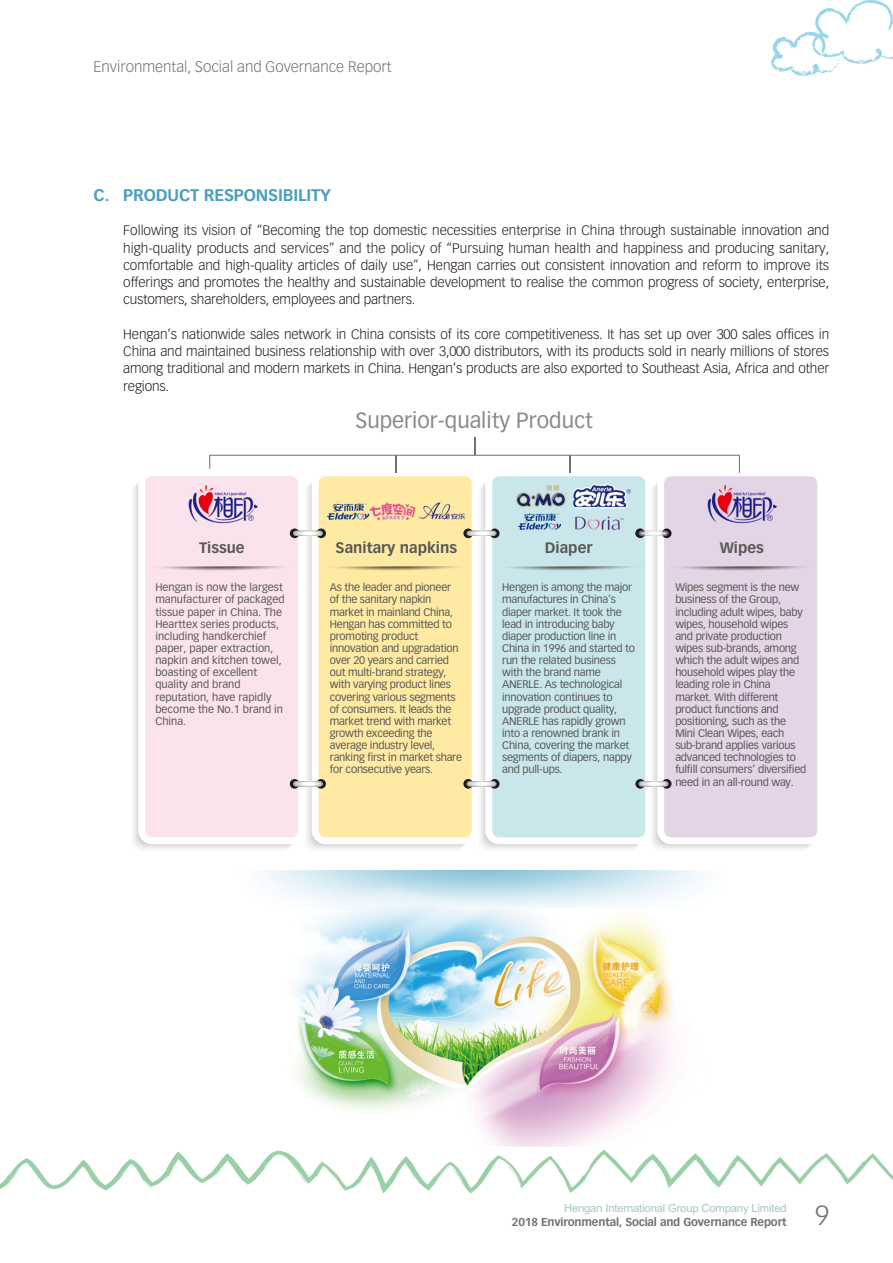
<style>
.page{position:relative;width:893px;height:1263px;background:#fff}
.page>*{position:absolute;margin:0;border:0;box-sizing:border-box;transform-origin:0 0}
.t1{font:300 27px "Vectora LT Std";color:#717171}
.t2{font:21.6px "Vectora LT Std";color:#898989}
.t3{font:700 16.5px "Vectora LT Std";letter-spacing:-.01em;color:#4c9fbf}
.t4{font:300 15px "Vectora LT Std";color:#717171}
.t5{font:700 14.85px "Vectora LT Std";color:#595857}
.t6{font:300 13.5px/17.2px "Vectora LT Std";letter-spacing:-.01em;color:#231916;text-align:justify}
.t7{font:700 11.25px "Vectora LT Std";letter-spacing:-.015em;color:#717171}
.t8{font:11.25px "M Hei HK Bold E Ten B5 H";letter-spacing:-.015em;color:#a5c5c8}
.t9{font:10.8px/12.1px "Vectora LT Std";letter-spacing:-.02em;color:#595857}
.t10{font:10.8px/12.1px "Vectora LT Std";color:#595857}
</style>
<div class="page">
<svg style="left:771px;top:0;width:122px;height:76px"></svg>
<svg style="left:0;top:1149px;width:893px;height:45px"></svg>
<svg style="left:215px;top:1169px;width:6px;height:6px"></svg>
<svg style="left:62px;top:1175px;width:14px;height:12px"></svg>
<svg style="left:138px;top:1174px;width:15px;height:15px"></svg>
<svg style="left:318px;top:476px;width:154px;height:12px;background:#ffeaa7"></svg>
<svg style="left:138px;top:476px;width:160px;height:368px;fill:#fbe3ed"></svg>
<svg style="left:492px;top:476px;width:154px;height:12px"></svg>
<svg style="left:664px;top:476px;width:154px;height:361px;background:#e5d8e8"></svg>
<svg style="left:209px;top:438px;width:531px;height:35px"></svg>
<img style="left:812px;top:564px;width:4px;height:7px">
<img style="left:182px;top:481px;width:79px;height:7px">
<img style="left:701px;top:481px;width:79px;height:7px">
<img style="left:573px;top:482px;width:58px;height:6px">
<img style="left:516px;top:483px;width:52px;height:5px">
<svg style="left:139px;top:488px;width:673px;height:361px;background:#e8e1d9"></svg>
<img style="left:264px;top:871px;width:437px;height:275px">
<h3 class="t4" style="left:94px;top:59px;width:299px">Environmental, Social and Governance Report</h3>
<h3 class="t3" style="left:94px;top:187px;width:239px">C. PRODUCT RESPONSIBILITY</h3>
<p class="t6" style="left:123px;top:223px;width:707px">Following its vision of “Becoming the top domestic necessities enterprise in China through sustainable innovation and high-quality products and services” and the policy of “Pursuing human health and happiness and producing sanitary, comfortable and high-quality articles of daily use”, Hengan carries out consistent innovation and reform to improve its offerings and promotes the healthy and sustainable development to realise the common progress of society, enterprise, customers, shareholders, employees and partners.</p>
<p class="t6" style="left:123px;top:326px;width:707px">Hengan’s nationwide sales network in China consists of its core competitiveness. It has set up over 300 sales offices in China and maintained business relationship with over 3,000 distributors, with its products sold in nearly millions of stores among traditional and modern markets in China. Hengan’s products are also exported to Southeast Asia, Africa and other regions.</p>
<h2 class="t2" style="left:355px;top:410px;width:239px">Superior-quality Product</h2>
<h3 class="t5" style="left:199px;top:541px;width:47px">Tissue</h3>
<h3 class="t5" style="left:336px;top:541px;width:123px">Sanitary napkins</h3>
<h3 class="t5" style="left:545px;top:541px;width:49px">Diaper</h3>
<h3 class="t5" style="left:720px;top:541px;width:46px">Wipes</h3>
<p class="t9" style="left:330px;top:582px;width:134px">As the leader and pioneer of the sanitary napkin market in mainland China,<br>Hengan has committed to promoting product innovation and upgradation over 20 years and carried out multi-brand strategy, with varying product lines covering various segments of consumers. It leads the market trend with market growth exceeding the average industry level, ranking first in market share for consecutive years.</p>
<p class="t9" style="left:502px;top:582px;width:134px">Hengen is among the major manufactures in China’s diaper market. It took the lead in introducing baby diaper production line in<br>China in 1996 and started to run the related business with the brand name<br>ANERLE. As technological innovation continues to upgrade product quality,<br>ANERLE has rapidly grown into a renowned brank in<br>China, covering the market segments of diapers, nappy and pull-ups.</p>
<p class="t9" style="left:675px;top:582px;width:133px">Wipes segment is the new business of the Group, including adult wipes, baby wipes, household wipes and private production wipes sub-brands, among which the adult wipes and household wipes play the leading role in China market. With different product functions and positioning, such as the<br>Mini Clean Wipes, each sub-brand applies various advanced technologies to fulfill consumers’ diversified need in an all-round way.</p>
<p class="t10" style="left:155px;top:582px;width:131px">Hengan is now the largest manufacturer of packaged tissue paper in China. The<br>Hearttex series products, including handkerchief paper, paper extraction, napkin and kitchen towel, boasting of excellent quality and brand reputation, have rapidly become the No.1 brand in<br>China.</p>
<p class="t8" style="left:564px;top:1203px;width:224px">Hengan International Group Company Limited</p>
<p class="t7" style="left:512px;top:1217px;width:276px">2018 Environmental, Social and Governance Report</p>
<h1 class="t1" style="left:815px;top:1202px;width:16px">9</h1>
</div>
